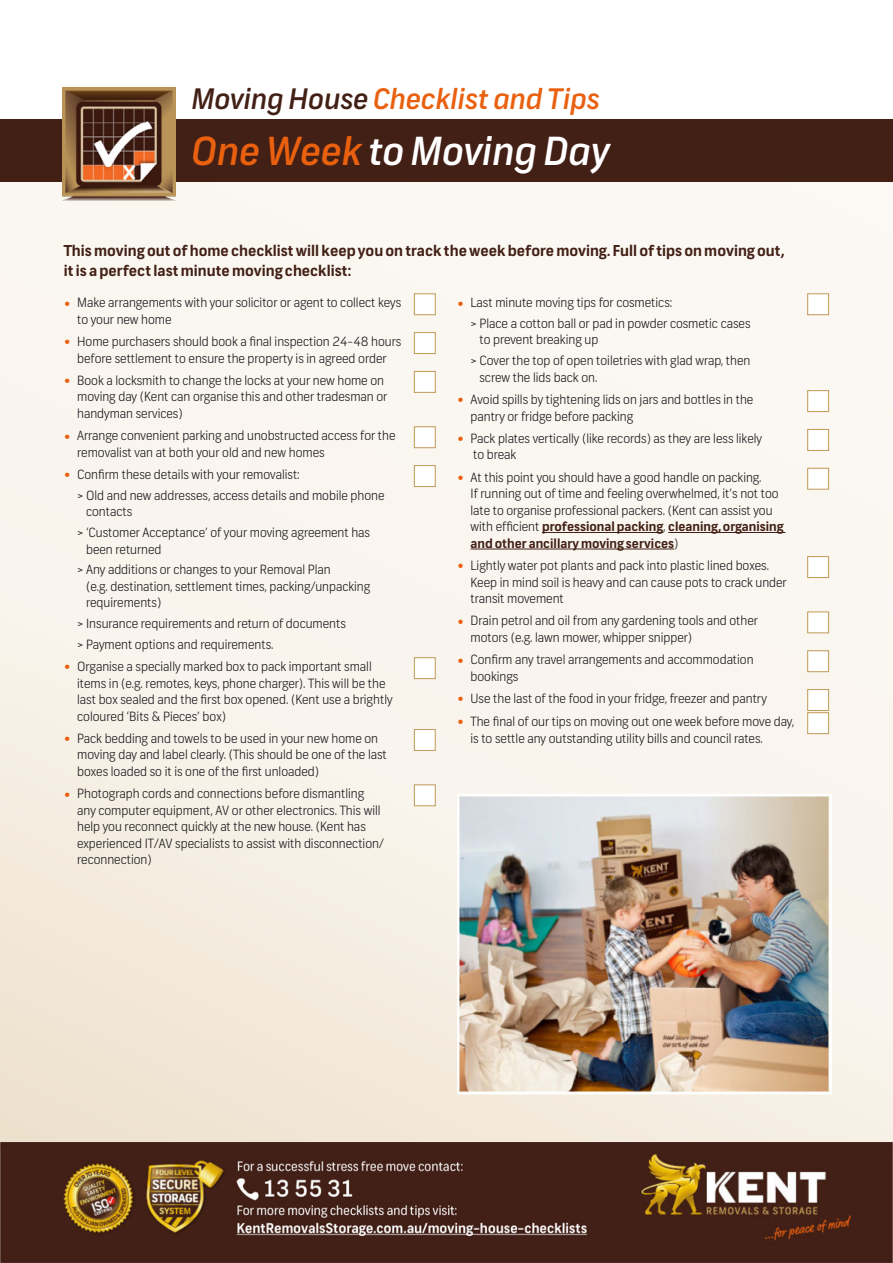
<style>
.page{position:relative;width:893px;height:1263px;background:#fff}
.page>*{position:absolute;margin:0;border:0;box-sizing:border-box;transform-origin:0 0}
.Heading_1{font:italic 500 39px "Frank";color:#fff}
.t1{font:italic 500 28.5px "Frank";color:#e9600f}
.Body{font:300 19.5px "Frank";color:#e9600f}
.Heading_2{font:700 15px/19.5px "Frank";color:#422016}
.Body-2{font:300 12.75px/16.5px "Frank";color:#1a171c}
.s1{color:#422016}
.s2{color:#e9600f}
.s3{font-weight:700;color:#422016}
</style>
<div class="page">
<div style="left:0;top:128px;width:893px;height:1014px;background:linear-gradient(to bottom,#fdfbf9,#f3eadb)"></div>
<div style="left:0;top:119px;width:893px;height:63px;background:#422016"></div>
<img style="left:62px;top:87px;width:113px;height:113px">
<svg style="left:414px;top:293px;width:22px;height:22px"></svg>
<svg style="left:414px;top:332px;width:22px;height:22px"></svg>
<svg style="left:414px;top:371px;width:22px;height:22px"></svg>
<svg style="left:414px;top:426px;width:22px;height:22px"></svg>
<svg style="left:414px;top:465px;width:22px;height:22px"></svg>
<svg style="left:414px;top:657px;width:22px;height:22px"></svg>
<svg style="left:414px;top:729px;width:22px;height:22px"></svg>
<svg style="left:414px;top:784px;width:22px;height:22px"></svg>
<svg style="left:807px;top:293px;width:22px;height:22px"></svg>
<svg style="left:807px;top:390px;width:22px;height:22px"></svg>
<svg style="left:807px;top:429px;width:22px;height:22px"></svg>
<hr style="left:542px;top:532px;width:121px;height:1px;background:#422016">
<hr style="left:668px;top:532px;width:117px;height:1px;background:#422016">
<hr style="left:471px;top:549px;width:203px;height:1px;background:#422016">
<svg style="left:807px;top:467px;width:22px;height:23px"></svg>
<svg style="left:807px;top:556px;width:22px;height:22px"></svg>
<svg style="left:807px;top:611px;width:22px;height:23px"></svg>
<svg style="left:807px;top:650px;width:22px;height:22px"></svg>
<svg style="left:807px;top:689px;width:22px;height:45px"></svg>
<img style="left:456px;top:793px;width:377px;height:302px">
<img style="left:0;top:1142px;width:893px;height:121px">
<p class="t1" style="left:191px;top:81px;width:410px"><span class="s1">Moving House</span> Checklist and Tips</p>
<h1 class="Heading_1" style="left:191px;top:127px;width:420px"><span class="s2">One Week</span> to Moving Day</h1>
<h2 class="Heading_2" style="left:64px;top:242px;width:722px">This moving out of home checklist will keep you on track the week before moving. Full of tips on moving out, it is a perfect last minute moving checklist:</h2>
<p class="Body" style="left:64px;top:291px;width:8px">•</p>
<p class="Body-2" style="left:77px;top:295px;width:326px">Make arrangements with your solicitor or agent to collect keys to your new home</p>
<p class="Body" style="left:64px;top:330px;width:8px">•</p>
<p class="Body-2" style="left:77px;top:333px;width:326px">Home purchasers should book a final inspection 24-48 hours before settlement to ensure the property is in agreed order</p>
<p class="Body" style="left:64px;top:368px;width:8px">•</p>
<p class="Body-2" style="left:77px;top:372px;width:312px">Book a locksmith to change the locks at your new home on moving day (Kent can organise this and other tradesman or handyman services)</p>
<p class="Body" style="left:64px;top:424px;width:8px">•</p>
<p class="Body-2" style="left:77px;top:428px;width:320px">Arrange convenient parking and unobstructed access for the removalist van at both your old and new homes</p>
<p class="Body" style="left:64px;top:462px;width:8px">•</p>
<p class="Body-2" style="left:77px;top:466px;width:224px">Confirm these details with your removalist:</p>
<p class="Body-2" style="left:86px;top:487px;width:300px;text-indent:-9px">&gt; Old and new addresses, access details and mobile phone contacts</p>
<p class="Body-2" style="left:86px;top:524px;width:285px;text-indent:-9px">&gt; ‘Customer Acceptance’ of your moving agreement has been returned</p>
<p class="Body-2" style="left:86px;top:562px;width:286px;text-indent:-9px">&gt; Any additions or changes to your Removal Plan<br>(e.g. destination, settlement times, packing/unpacking requirements)</p>
<p class="Body-2" style="left:77px;top:615px;width:270px">&gt; Insurance requirements and return of documents</p>
<p class="Body-2" style="left:77px;top:636px;width:198px">&gt; Payment options and requirements.</p>
<p class="Body" style="left:64px;top:655px;width:8px">•</p>
<p class="Body-2" style="left:77px;top:658px;width:317px">Organise a specially marked box to pack important small items in (e.g. remotes, keys, phone charger). This will be the last box sealed and the first box opened. (Kent use a brightly coloured ‘Bits &amp; Pieces’ box)</p>
<p class="Body" style="left:64px;top:726px;width:8px">•</p>
<p class="Body-2" style="left:77px;top:730px;width:311px">Pack bedding and towels to be used in your new home on moving day and label clearly. (This should be one of the last boxes loaded so it is one of the first unloaded)</p>
<p class="Body" style="left:64px;top:782px;width:8px">•</p>
<p class="Body-2" style="left:77px;top:786px;width:308px">Photograph cords and connections before dismantling any computer equipment, AV or other electronics. This will help you reconnect quickly at the new house. (Kent has experienced IT/AV specialists to assist with disconnection/ reconnection)</p>
<p class="Body" style="left:457px;top:291px;width:8px">•</p>
<p class="Body-2" style="left:471px;top:295px;width:203px">Last minute moving tips for cosmetics:</p>
<p class="Body-2" style="left:479px;top:315px;width:273px;text-indent:-9px">&gt; Place a cotton ball or pad in powder cosmetic cases to prevent breaking up</p>
<p class="Body-2" style="left:479px;top:353px;width:272px;text-indent:-9px">&gt; Cover the top of open toiletries with glad wrap, then screw the lids back on.</p>
<p class="Body" style="left:457px;top:388px;width:8px">•</p>
<p class="Body-2" style="left:471px;top:391px;width:284px">Avoid spills by tightening lids on jars and bottles in the pantry or fridge before packing</p>
<p class="Body" style="left:457px;top:426px;width:8px">•</p>
<p class="Body-2" style="left:471px;top:430px;width:293px">Pack plates vertically (like records) as they are less likely to break</p>
<p class="Body" style="left:457px;top:465px;width:8px">•</p>
<p class="Body-2" style="left:471px;top:469px;width:315px">At this point you should have a good handle on packing.<br>If running out of time and feeling overwhelmed, it’s not too late to organise professional packers. (Kent can assist you with efficient <span class="s3">professional packing</span>, <span class="s3">cleaning, organising and other ancillary moving services</span>)</p>
<p class="Body" style="left:457px;top:553px;width:8px">•</p>
<p class="Body-2" style="left:471px;top:557px;width:318px">Lightly water pot plants and pack into plastic lined boxes.<br>Keep in mind soil is heavy and can cause pots to crack under transit movement</p>
<p class="Body" style="left:457px;top:609px;width:8px">•</p>
<p class="Body-2" style="left:471px;top:613px;width:289px">Drain petrol and oil from any gardening tools and other motors (e.g. lawn mower, whipper snipper)</p>
<p class="Body" style="left:457px;top:648px;width:8px">•</p>
<p class="Body-2" style="left:471px;top:652px;width:285px">Confirm any travel arrangements and accommodation bookings</p>
<p class="Body" style="left:457px;top:686px;width:8px">•</p>
<p class="Body-2" style="left:471px;top:690px;width:298px">Use the last of the food in your fridge, freezer and pantry</p>
<p class="Body" style="left:457px;top:710px;width:8px">•</p>
<p class="Body-2" style="left:471px;top:713px;width:325px">The final of our tips on moving out one week before move day, is to settle any outstanding utility bills and council rates.</p>
</div>
